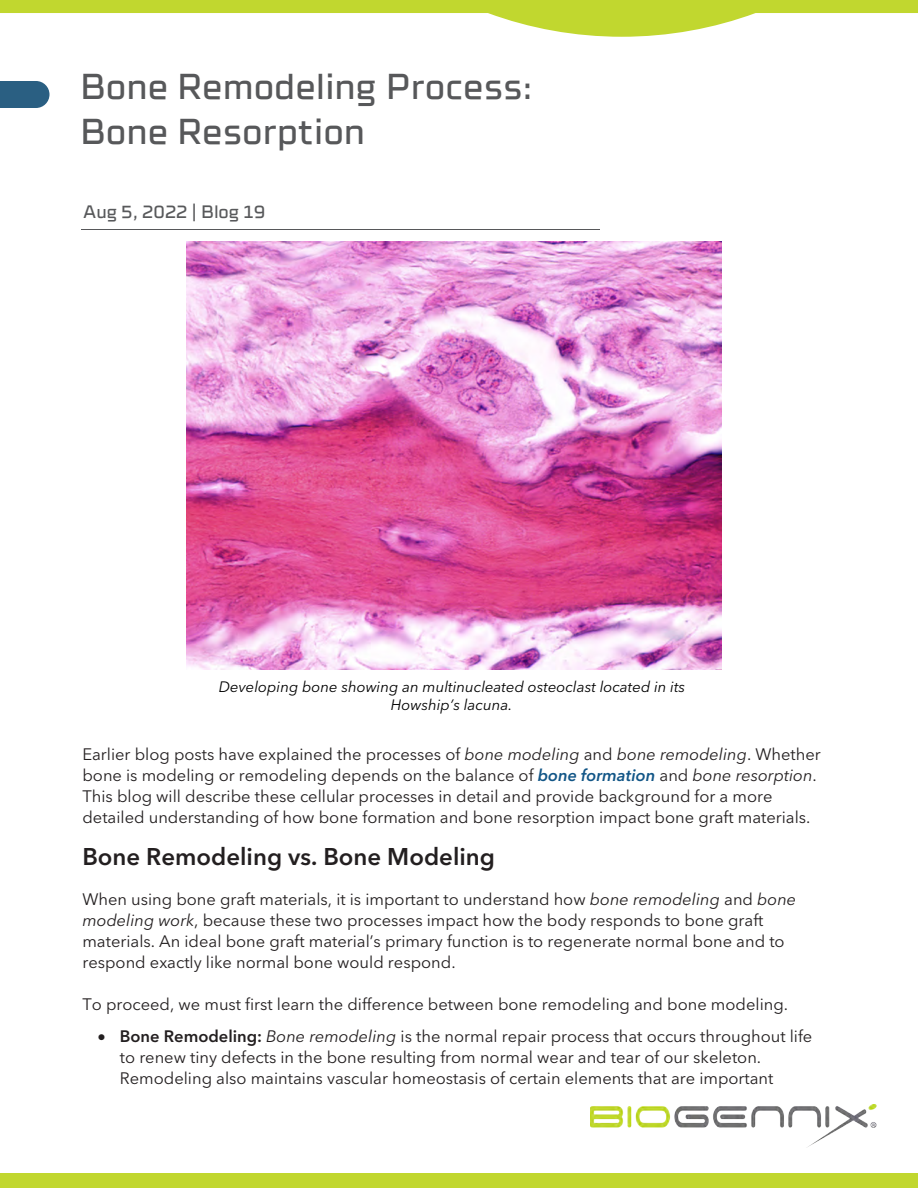
<style>
.page{position:relative;width:918px;height:1188px;background:#fff}
.page>*{position:absolute;margin:0;border:0;box-sizing:border-box;transform-origin:0 0}
.t1{font:500 36px/45.6px "Celdum";color:#57585a}
.t2{font:600 24px "Avenir Next LT Pro";color:#231f20}
.t3{font:500 18px "Celdum";color:#58595b}
.t4{font:16.5px/20.9px "Avenir Next LT Pro";color:#231f20}
.t5{font:italic 15px/18.9px "Avenir Next LT Pro";color:#000;text-align:center}
.s1{font-style:italic}
.s2{font-weight:600;font-style:italic;color:#125687}
.s3{font-weight:600}
</style>
<div class="page">
<svg style="left:0;top:0;width:918px;height:37px"></svg>
<div style="left:0;top:1174px;width:918px;height:14px;background:#c1d72f"></div>
<svg style="left:0;top:81px;width:50px;height:27px"></svg>
<hr style="left:81px;top:229px;width:519px;height:1px;background:#57585a">
<img style="left:187px;top:242px;width:534px;height:427px">
<img style="left:590px;top:1104px;width:286px;height:43px">
<h1 class="t1" style="left:80px;top:60px;width:454px">Bone Remodeling Process:<br>Bone Resorption</h1>
<p class="t3" style="left:83px;top:198px;width:184px">Aug 5, 2022 | Blog 19</p>
<p class="t5" style="left:219px;top:677px;width:468px">Developing bone showing an multinucleated osteoclast located in its<br>Howship’s lacuna.</p>
<p class="t4" style="left:82px;top:744px;width:740px">Earlier blog posts have explained the processes of <span class="s1">bone modeling</span> and <span class="s1">bone remodeling</span>. Whether bone is modeling or remodeling depends on the balance of <span class="s2">bone formation</span> and <span class="s1">bone resorption</span>.<br>This blog will describe these cellular processes in detail and provide background for a more detailed understanding of how bone formation and bone resorption impact bone graft materials.</p>
<h2 class="t2" style="left:82px;top:842px;width:414px">Bone Remodeling vs. Bone Modeling</h2>
<p class="t4" style="left:82px;top:889px;width:715px">When using bone graft materials, it is important to understand how <span class="s1">bone remodeling</span> and <span class="s1">bone modeling work</span>, because these two processes impact how the body responds to bone graft materials. An ideal bone graft material’s primary function is to regenerate normal bone and to respond exactly like normal bone would respond.</p>
<p class="t4" style="left:82px;top:993px;width:707px">To proceed, we must first learn the difference between bone remodeling and bone modeling.</p>
<p class="t4" style="left:120px;top:1026px;width:694px;text-indent:-22px">• <span class="s3">Bone Remodeling:</span> <span class="s1">Bone remodeling</span> is the normal repair process that occurs throughout life to renew tiny defects in the bone resulting from normal wear and tear of our skeleton.<br>Remodeling also maintains vascular homeostasis of certain elements that are important</p>
</div>
